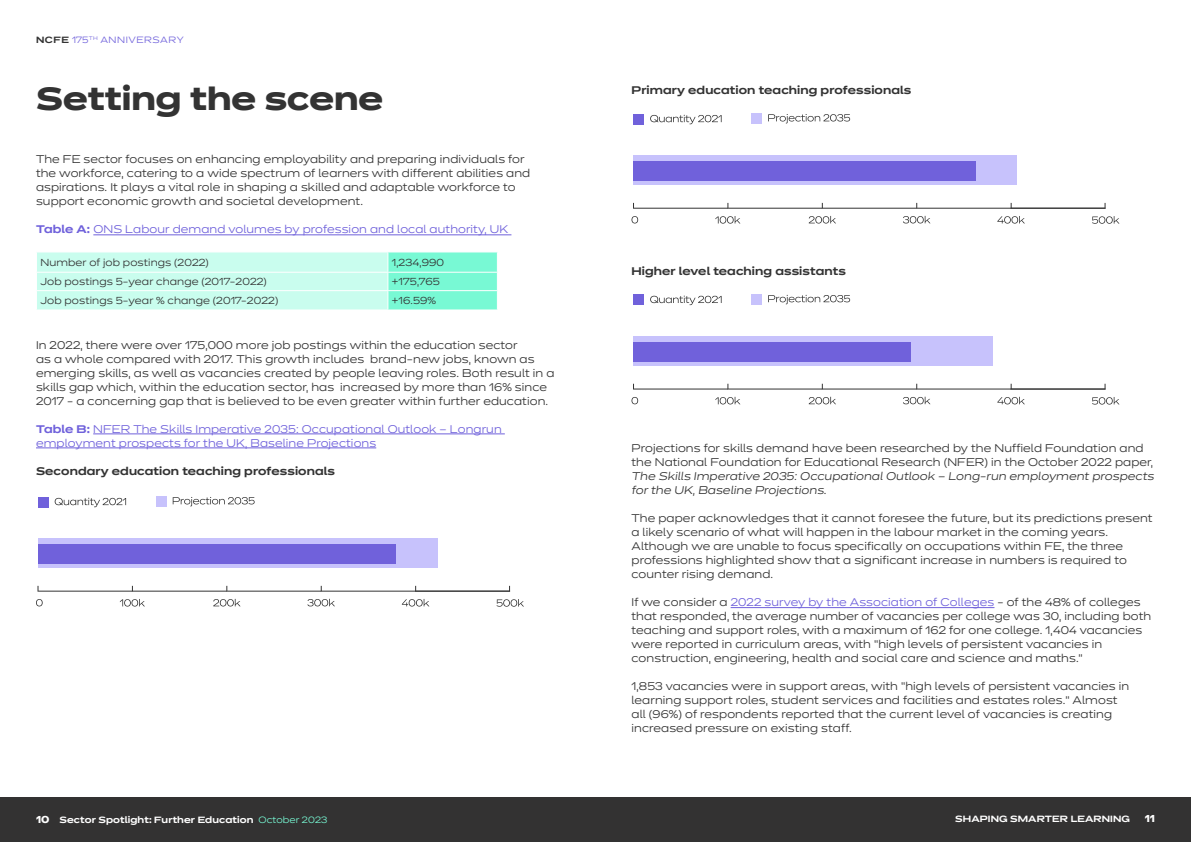
<style>
.page{position:relative;width:1191px;height:842px;background:#fff}
.page>*{position:absolute;margin:0;border:0;box-sizing:border-box;transform-origin:0 0}
.t1{font:700 32px "Dinamit";color:#333}
.t2{font:300 11px/14px "Dinamit";letter-spacing:.01em;color:#333}
.t3{font:300 11px/14px "Dinamit";letter-spacing:.01em;color:#6f61db}
.t4{font:600 11px "Dinamit";letter-spacing:.01em;color:#333}
.t5{font:300 10px "Dinamit";letter-spacing:.01em;color:#333}
.t6{font:700 10px "Dinamit";color:#fff}
.t7{font:600 9px "Dinamit";letter-spacing:.01em;color:#fff}
.t8{font:300 9px "Dinamit";letter-spacing:.06em;color:#6f61db}
.s1{font-weight:600;color:#333}
.s2{font-weight:600}
.s3{color:#6f61db}
.s4{font-weight:700;font-size:10px}
.s5{font-weight:300;color:#78f9d4}
</style>
<div class="page">
<div style="left:0;top:797px;width:1191px;height:45px;background:#333232"></div>
<hr style="left:93px;top:235px;width:418px;height:1px;background:#6f61db">
<hr style="left:93px;top:434px;width:412px;height:1px;background:#6f61db">
<hr style="left:36px;top:448px;width:340px;height:1px;background:#6f61db">
<svg style="left:37px;top:252px;width:461px;height:57px;background:#b9fce8"></svg>
<hr style="left:730px;top:607px;width:264px;height:1px;background:#6f61db">
<div style="left:38px;top:538px;width:399px;height:30px;background:#c7c2fc"></div>
<svg style="left:38px;top:586px;width:472px;height:6px"></svg>
<div style="left:38px;top:544px;width:357px;height:19px;background:#7061db"></div>
<div style="left:38px;top:497px;width:10px;height:10px;background:#7061db"></div>
<div style="left:156px;top:496px;width:10px;height:11px;background:#c7c2fc"></div>
<svg style="left:55px;top:498px;width:71px;height:9px"></svg>
<svg style="left:173px;top:497px;width:82px;height:9px"></svg>
<svg style="left:36px;top:599px;width:7px;height:7px"></svg>
<svg style="left:120px;top:599px;width:25px;height:7px"></svg>
<svg style="left:213px;top:599px;width:27px;height:7px"></svg>
<svg style="left:307px;top:599px;width:28px;height:7px"></svg>
<svg style="left:402px;top:599px;width:27px;height:7px"></svg>
<svg style="left:496px;top:599px;width:28px;height:8px"></svg>
<div style="left:633px;top:155px;width:384px;height:30px;background:#c7c2fc"></div>
<svg style="left:633px;top:203px;width:472px;height:6px"></svg>
<div style="left:633px;top:161px;width:343px;height:19px;background:#7061db"></div>
<div style="left:633px;top:114px;width:11px;height:10px;background:#7061db"></div>
<div style="left:751px;top:113px;width:11px;height:11px;background:#c7c2fc"></div>
<svg style="left:650px;top:115px;width:71px;height:9px"></svg>
<svg style="left:768px;top:114px;width:82px;height:9px"></svg>
<svg style="left:631px;top:216px;width:7px;height:7px"></svg>
<svg style="left:715px;top:216px;width:25px;height:8px"></svg>
<svg style="left:808px;top:216px;width:28px;height:8px"></svg>
<svg style="left:903px;top:216px;width:27px;height:7px"></svg>
<svg style="left:997px;top:216px;width:28px;height:8px"></svg>
<svg style="left:1092px;top:216px;width:27px;height:8px"></svg>
<div style="left:633px;top:336px;width:360px;height:30px;background:#c7c2fc"></div>
<svg style="left:633px;top:384px;width:472px;height:5px"></svg>
<div style="left:633px;top:342px;width:277px;height:19px;background:#7061db"></div>
<div style="left:633px;top:295px;width:11px;height:10px;background:#7061db"></div>
<div style="left:751px;top:294px;width:11px;height:10px;background:#c7c2fc"></div>
<svg style="left:650px;top:296px;width:71px;height:9px"></svg>
<svg style="left:768px;top:295px;width:82px;height:9px"></svg>
<svg style="left:631px;top:397px;width:7px;height:7px"></svg>
<svg style="left:715px;top:397px;width:25px;height:7px"></svg>
<svg style="left:808px;top:397px;width:28px;height:7px"></svg>
<svg style="left:903px;top:397px;width:27px;height:7px"></svg>
<svg style="left:997px;top:397px;width:28px;height:7px"></svg>
<svg style="left:1092px;top:397px;width:27px;height:8px"></svg>
<p class="t8" style="left:36px;top:33px;width:149px"><span class="s1">NCFE</span> 175<sup>TH</sup> ANNIVERSARY</p>
<h1 class="t1" style="left:36px;top:71px;width:348px">Setting the scene</h1>
<p class="t2" style="left:36px;top:151px;width:496px">The FE sector focuses on enhancing employability and preparing individuals for the workforce, catering to a wide spectrum of learners with different abilities and aspirations. It plays a vital role in shaping a skilled and adaptable workforce to support economic growth and societal development.</p>
<p class="t3" style="left:36px;top:221px;width:474px"><span class="s2">Table A:</span> ONS Labour demand volumes by profession and local authority, UK</p>
<p class="t5" style="left:40px;top:254px;width:170px">Number of job postings (2022)</p>
<p class="t5" style="left:392px;top:254px;width:54px">1,234,990</p>
<p class="t5" style="left:40px;top:274px;width:228px">Job postings 5-year change (2017-2022)</p>
<p class="t5" style="left:392px;top:274px;width:49px">+175,765</p>
<p class="t5" style="left:40px;top:293px;width:239px">Job postings 5-year % change (2017-2022)</p>
<p class="t5" style="left:392px;top:293px;width:46px">+16.59%</p>
<p class="t2" style="left:36px;top:336px;width:520px">In 2022, there were over 175,000 more job postings within the education sector<br>as a whole compared with 2017. This growth includes brand-new jobs, known as emerging skills, as well as vacancies created by people leaving roles. Both result in a skills gap which, within the education sector, has increased by more than 16% since 2017 - a concerning gap that is believed to be even greater within further education.</p>
<p class="t3" style="left:36px;top:420px;width:467px"><span class="s2">Table B:</span> NFER The Skills Imperative 2035: Occupational Outlook – Longrun employment prospects for the UK, Baseline Projections</p>
<p class="t4" style="left:36px;top:461px;width:300px">Secondary education teaching professionals</p>
<p class="t4" style="left:631px;top:81px;width:281px">Primary education teaching professionals</p>
<p class="t4" style="left:631px;top:262px;width:216px">Higher level teaching assistants</p>
<p class="t2" style="left:631px;top:440px;width:526px">Projections for skills demand have been researched by the Nuffield Foundation and the National Foundation for Educational Research (NFER) in the October 2022 paper, The Skills Imperative 2035: Occupational Outlook – Long-run employment prospects for the UK, Baseline Projections.</p>
<p class="t2" style="left:631px;top:510px;width:522px">The paper acknowledges that it cannot foresee the future, but its predictions present a likely scenario of what will happen in the labour market in the coming years.<br>Although we are unable to focus specifically on occupations within FE, the three professions highlighted show that a significant increase in numbers is required to counter rising demand.</p>
<p class="t2" style="left:631px;top:594px;width:521px">If we consider a <span class="s3">2022 survey by the Association of Colleges</span> - of the 48% of colleges that responded, the average number of vacancies per college was 30, including both teaching and support roles, with a maximum of 162 for one college. 1,404 vacancies were reported in curriculum areas, with “high levels of persistent vacancies in construction, engineering, health and social care and science and maths.”</p>
<p class="t2" style="left:631px;top:678px;width:499px">1,853 vacancies were in support areas, with “high levels of persistent vacancies in learning support roles, student services and facilities and estates roles.” Almost all (96%) of respondents reported that the current level of vacancies is creating increased pressure on existing staff.</p>
<p class="t7" style="left:36px;top:812px;width:293px"><span class="s4">10</span> Sector Spotlight: Further Education <span class="s5">October 2023</span></p>
<p class="t6" style="left:1144px;top:810px;width:12px">11</p>
<p class="t7" style="left:955px;top:811px;width:176px">SHAPING SMARTER LEARNING</p>
</div>
